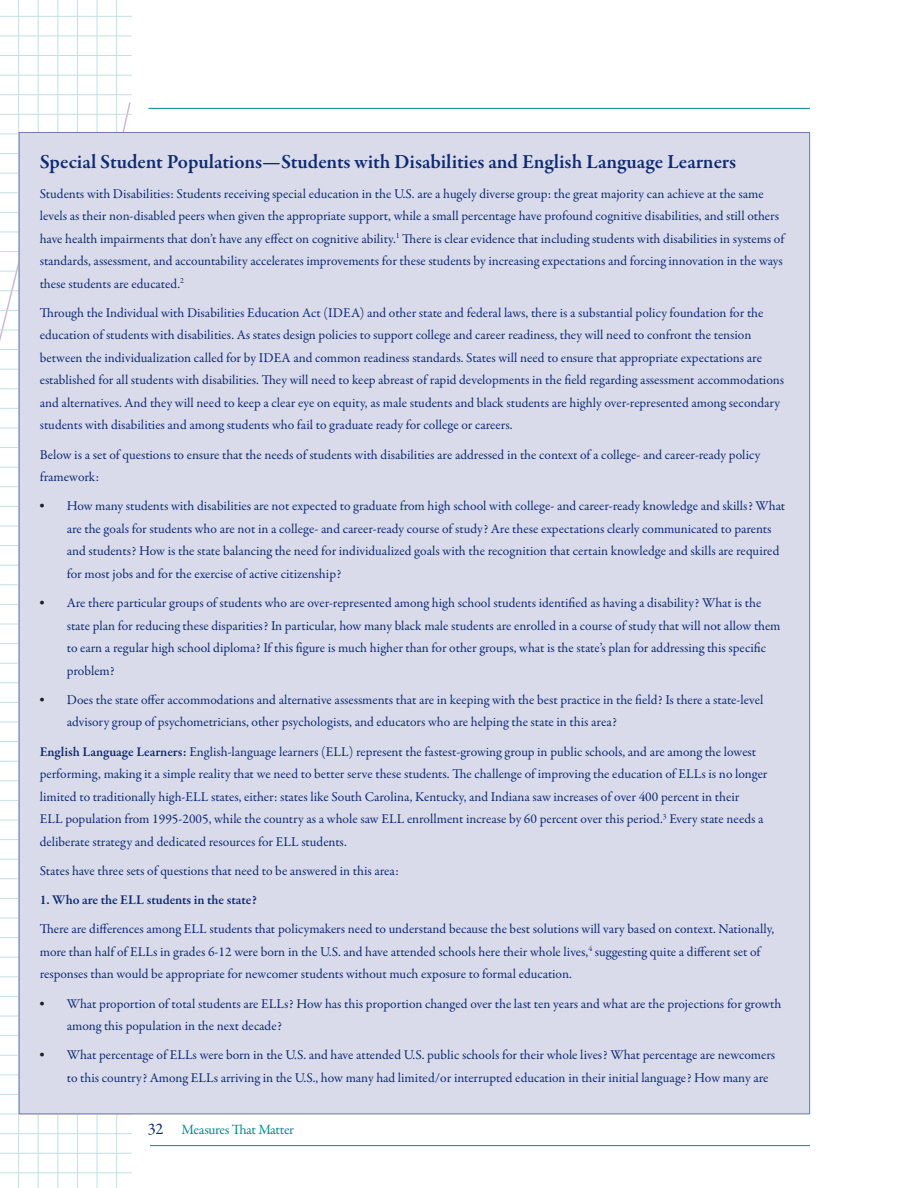
<style>
.page{position:relative;width:918px;height:1188px;background:#fff}
.page>*{position:absolute;margin:0;border:0;box-sizing:border-box;transform-origin:0 0}
.t1{font:600 20.25px "Garamond Premr Pro";letter-spacing:-.005em;color:#0e2a72}
.t2{font:14.25px "Garamond Premr Pro";letter-spacing:-.03em;color:#058593}
.t3{font:13.5px/22.5px "Garamond Premr Pro";color:#0e2a72}
.t4{font:600 13.5px "Garamond Premr Pro";letter-spacing:-.005em;color:#0e2a72}
.s1{font-family:"Times";color:#231f20}
.s2{font-weight:600}
.s3{font-size:16.5px;color:#0e2a72}
</style>
<div class="page">
<hr style="left:148px;top:108px;width:662px;height:1px;background:#058593">
<hr style="left:150px;top:1145px;width:660px;height:1px;background:#058593">
<hr style="left:18px;top:0;width:1px;height:1188px;background:#c3e0e3">
<hr style="left:38px;top:0;width:1px;height:1188px;background:#c3e0e3">
<hr style="left:57px;top:0;width:1px;height:1188px;background:#c3e0e3">
<hr style="left:77px;top:0;width:1px;height:1188px;background:#c3e0e3">
<hr style="left:97px;top:0;width:1px;height:1188px;background:#c3e0e3">
<hr style="left:116px;top:0;width:1px;height:1188px;background:#c3e0e3">
<hr style="left:0;top:16px;width:132px;height:1px;background:#c3e0e3">
<hr style="left:0;top:36px;width:132px;height:1px;background:#c3e0e3">
<hr style="left:0;top:55px;width:132px;height:1px;background:#c3e0e3">
<hr style="left:0;top:75px;width:132px;height:1px;background:#c3e0e3">
<hr style="left:0;top:94px;width:132px;height:1px;background:#c3e0e3">
<hr style="left:0;top:467px;width:132px;height:1px;background:#c3e0e3">
<hr style="left:0;top:486px;width:132px;height:1px;background:#c3e0e3">
<hr style="left:0;top:506px;width:132px;height:1px;background:#c3e0e3">
<hr style="left:0;top:526px;width:132px;height:1px;background:#c3e0e3">
<hr style="left:0;top:545px;width:132px;height:1px;background:#c3e0e3">
<hr style="left:0;top:565px;width:132px;height:1px;background:#c3e0e3">
<hr style="left:0;top:584px;width:132px;height:1px;background:#c3e0e3">
<hr style="left:0;top:604px;width:132px;height:1px;background:#c3e0e3">
<hr style="left:0;top:624px;width:132px;height:1px;background:#c3e0e3">
<hr style="left:0;top:643px;width:132px;height:1px;background:#c3e0e3">
<hr style="left:0;top:663px;width:132px;height:1px;background:#c3e0e3">
<hr style="left:0;top:682px;width:132px;height:1px;background:#c3e0e3">
<hr style="left:0;top:702px;width:132px;height:1px;background:#c3e0e3">
<hr style="left:0;top:722px;width:132px;height:1px;background:#c3e0e3">
<hr style="left:0;top:741px;width:132px;height:1px;background:#c3e0e3">
<hr style="left:0;top:761px;width:132px;height:1px;background:#c3e0e3">
<hr style="left:0;top:780px;width:132px;height:1px;background:#c3e0e3">
<hr style="left:0;top:800px;width:132px;height:1px;background:#c3e0e3">
<hr style="left:0;top:820px;width:132px;height:1px;background:#c3e0e3">
<hr style="left:0;top:839px;width:132px;height:1px;background:#c3e0e3">
<hr style="left:0;top:859px;width:132px;height:1px;background:#c3e0e3">
<hr style="left:0;top:878px;width:132px;height:1px;background:#c3e0e3">
<hr style="left:0;top:898px;width:132px;height:1px;background:#c3e0e3">
<hr style="left:0;top:918px;width:132px;height:1px;background:#c3e0e3">
<hr style="left:0;top:937px;width:132px;height:1px;background:#c3e0e3">
<hr style="left:0;top:957px;width:132px;height:1px;background:#c3e0e3">
<hr style="left:0;top:976px;width:132px;height:1px;background:#c3e0e3">
<hr style="left:0;top:996px;width:132px;height:1px;background:#c3e0e3">
<hr style="left:0;top:1016px;width:132px;height:1px;background:#c3e0e3">
<hr style="left:0;top:1035px;width:132px;height:1px;background:#c3e0e3">
<hr style="left:0;top:1055px;width:132px;height:1px;background:#c3e0e3">
<hr style="left:0;top:1074px;width:132px;height:1px;background:#c3e0e3">
<hr style="left:0;top:1094px;width:132px;height:1px;background:#c3e0e3">
<hr style="left:0;top:1114px;width:132px;height:1px;background:#c3e0e3">
<hr style="left:0;top:1133px;width:132px;height:1px;background:#c3e0e3">
<hr style="left:0;top:1153px;width:132px;height:1px;background:#c3e0e3">
<hr style="left:0;top:1172px;width:132px;height:1px;background:#c3e0e3">
<svg style="left:0;top:101px;width:132px;height:349px"></svg>
<div style="left:19px;top:132px;width:791px;height:982px;background:#d9dbea"></div>
<h1 class="t1" style="left:40px;top:150px;width:698px">Special Student Populations—Students with Disabilities and English Language Learners</h1>
<p class="t3" style="left:40px;top:182px;width:746px">Students with Disabilities: Students receiving special education in the U.S. are a hugely diverse group: the great majority can achieve at the same levels as their non-disabled peers when given the appropriate support, while a small percentage have profound cognitive disabilities, and still others have health impairments that don’t have any effect on cognitive ability.<sup>1</sup> There is clear evidence that including students with disabilities in systems of standards, assessment, and accountability accelerates improvements for these students by increasing expectations and forcing innovation in the ways these students are educated.<sup>2</sup></p>
<p class="t3" style="left:40px;top:302px;width:746px">Through the Individual with Disabilities Education Act (IDEA) and other state and federal laws, there is a substantial policy foundation for the education of students with disabilities. As states design policies to support college and career readiness, they will need to confront the tension between the individualization called for by IDEA and common readiness standards. States will need to ensure that appropriate expectations are established for all students with disabilities. They will need to keep abreast of rapid developments in the field regarding assessment accommodations and alternatives. And they will need to keep a clear eye on equity, as male students and black students are highly over-represented among secondary students with disabilities and among students who fail to graduate ready for college or careers.</p>
<p class="t3" style="left:40px;top:443px;width:722px">Below is a set of questions to ensure that the needs of students with disabilities are addressed in the context of a college- and career-ready policy framework:</p>
<p class="t3" style="left:67px;top:495px;width:720px;text-indent:-27px"><span class="s1">•</span> How many students with disabilities are not expected to graduate from high school with college- and career-ready knowledge and skills? What are the goals for students who are not in a college- and career-ready course of study? Are these expectations clearly communicated to parents and students? How is the state balancing the need for individualized goals with the recognition that certain knowledge and skills are required for most jobs and for the exercise of active citizenship?</p>
<p class="t3" style="left:67px;top:592px;width:715px;text-indent:-27px"><span class="s1">•</span> Are there particular groups of students who are over-represented among high school students identified as having a disability? What is the state plan for reducing these disparities? In particular, how many black male students are enrolled in a course of study that will not allow them to earn a regular high school diploma? If this figure is much higher than for other groups, what is the state’s plan for addressing this specific problem?</p>
<p class="t3" style="left:67px;top:689px;width:698px;text-indent:-27px"><span class="s1">•</span> Does the state offer accommodations and alternative assessments that are in keeping with the best practice in the field? Is there a state-level advisory group of psychometricians, other psychologists, and educators who are helping the state in this area?</p>
<p class="t3" style="left:40px;top:740px;width:729px"><span class="s2">English Language Learners:</span> English-language learners (ELL) represent the fastest-growing group in public schools, and are among the lowest performing, making it a simple reality that we need to better serve these students. The challenge of improving the education of ELLs is no longer limited to traditionally high-ELL states, either: states like South Carolina, Kentucky, and Indiana saw increases of over 400 percent in their<br>ELL population from 1995-2005, while the country as a whole saw ELL enrollment increase by 60 percent over this period.<sup>3</sup> Every state needs a deliberate strategy and dedicated resources for ELL students.</p>
<p class="t3" style="left:40px;top:860px;width:361px">States have three sets of questions that need to be answered in this area:</p>
<p class="t4" style="left:40px;top:892px;width:219px">1. Who are the ELL students in the state?</p>
<p class="t3" style="left:40px;top:918px;width:736px">There are differences among ELL students that policymakers need to understand because the best solutions will vary based on context. Nationally, more than half of ELLs in grades 6-12 were born in the U.S. and have attended schools here their whole lives,<sup>4</sup> suggesting quite a different set of responses than would be appropriate for newcomer students without much exposure to formal education.</p>
<p class="t3" style="left:67px;top:992px;width:716px;text-indent:-27px"><span class="s1">•</span> What proportion of total students are ELLs? How has this proportion changed over the last ten years and what are the projections for growth among this population in the next decade?</p>
<p class="t3" style="left:67px;top:1044px;width:710px;text-indent:-27px"><span class="s1">•</span> What percentage of ELLs were born in the U.S. and have attended U.S. public schools for their whole lives? What percentage are newcomers to this country? Among ELLs arriving in the U.S., how many had limited/or interrupted education in their initial language? How many are</p>
<p class="t2" style="left:148px;top:1121px;width:148px"><span class="s3">32</span> Measures That Matter</p>
</div>
